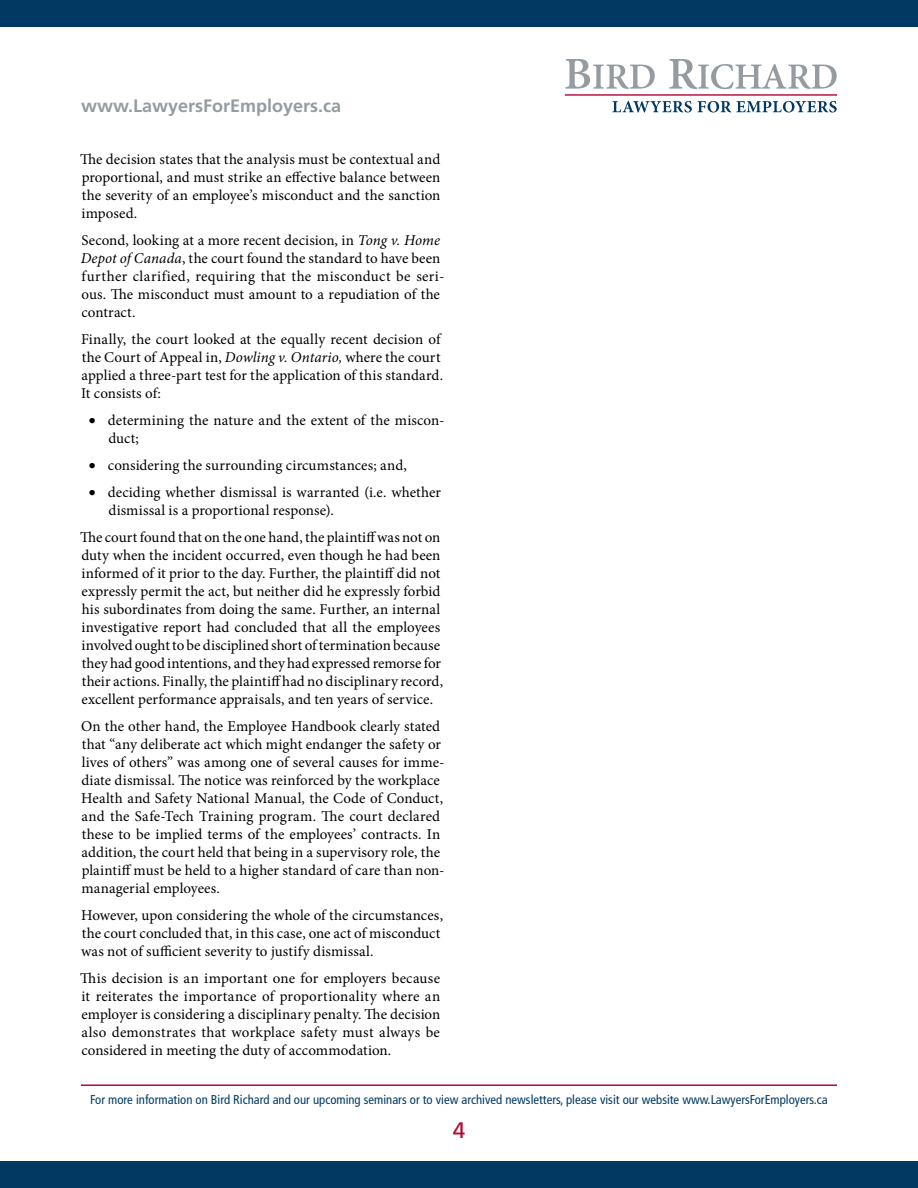
<style>
.page{position:relative;width:918px;height:1188px;background:#fff}
.page>*{position:absolute;margin:0;border:0;box-sizing:border-box;transform-origin:0 0}
.t1{font:22.5px "Frutiger";color:#b50938}
.t2{font:700 18px "Frutiger";color:#949ca1}
.t3{font:15px/18px "Minion Pro";letter-spacing:.005em;color:#000}
.t4{font:condensed 12.75px "Frutiger";color:#003a63}
.s1{font-style:italic}
</style>
<div class="page">
<hr style="left:81px;top:1084px;width:756px;height:2px;background:#b50938">
<div style="left:0;top:1161px;width:918px;height:27px;background:#003a63"></div>
<svg style="left:565px;top:59px;width:90px;height:30px"></svg>
<svg style="left:669px;top:59px;width:168px;height:30px"></svg>
<svg style="left:612px;top:101px;width:80px;height:11px"></svg>
<svg style="left:698px;top:101px;width:139px;height:11px"></svg>
<hr style="left:565px;top:94px;width:272px;height:2px;background:#b50938">
<div style="left:0;top:0;width:918px;height:27px;background:#003a63"></div>
<p class="t2" style="left:81px;top:95px;width:262px">www.LawyersForEmployers.ca</p>
<p class="t3" style="left:80px;top:150px;width:362px;text-align:justify">The decision states that the analysis must be contextual and proportional, and must strike an effective balance between the severity of an employee’s misconduct and the sanction imposed.</p>
<p class="t3" style="left:81px;top:231px;width:365px">Second, looking at a more recent decision, in <span class="s1">Tong v. Home Depot of Canada</span>, the court found the standard to have been further clarified, requiring that the misconduct be seri&shy;ous. The misconduct must amount to a repudiation of the contract.</p>
<p class="t3" style="left:81px;top:330px;width:363px">Finally, the court looked at the equally recent decision of the Court of Appeal in, <span class="s1">Dowling v. Ontario,</span> where the court applied a three-part test for the application of this standard.<br>It consists of:</p>
<p class="t3" style="left:108px;top:411px;width:338px;text-indent:-19px">• determining the nature and the extent of the miscon&shy;duct;</p>
<p class="t3" style="left:89px;top:456px;width:320px">• considering the surrounding circumstances; and,</p>
<p class="t3" style="left:108px;top:483px;width:334px;text-indent:-19px">• deciding whether dismissal is warranted (i.e. whether dismissal is a proportional response).</p>
<p class="t3" style="left:80px;top:528px;width:364px">The court found that on the one hand, the plaintiff was not on duty when the incident occurred, even though he had been informed of it prior to the day. Further, the plaintiff did not expressly permit the act, but neither did he expressly forbid his subordinates from doing the same. Further, an internal investigative report had concluded that all the employees involved ought to be disciplined short of termination because they had good intentions, and they had expressed remorse for their actions. Finally, the plaintiff had no disciplinary record, excellent performance appraisals, and ten years of service.</p>
<p class="t3" style="left:81px;top:717px;width:365px">On the other hand, the Employee Handbook clearly stated that “any deliberate act which might endanger the safety or lives of others” was among one of several causes for imme&shy;diate dismissal. The notice was reinforced by the workplace Health and Safety National Manual, the Code of Conduct, and the Safe-Tech Training program. The court declared these to be implied terms of the employees’ contracts. In addition, the court held that being in a supervisory role, the plaintiff must be held to a higher standard of care than non&shy;managerial employees.</p>
<p class="t3" style="left:81px;top:906px;width:363px">However, upon considering the whole of the circumstances, the court concluded that, in this case, one act of misconduct was not of sufficient severity to justify dismissal.</p>
<p class="t3" style="left:80px;top:969px;width:362px;text-align:justify">This decision is an important one for employers because it reiterates the importance of proportionality where an employer is considering a disciplinary penalty. The decision also demonstrates that workplace safety must always be considered in meeting the duty of accommodation.</p>
<p class="t4" style="left:90px;top:1092px;width:739px">For more information on Bird Richard and our upcoming seminars or to view archived newsletters, please visit our website www.LawyersForEmployers.ca</p>
<h1 class="t1" style="left:453px;top:1117px;width:14px">4</h1>
</div>
